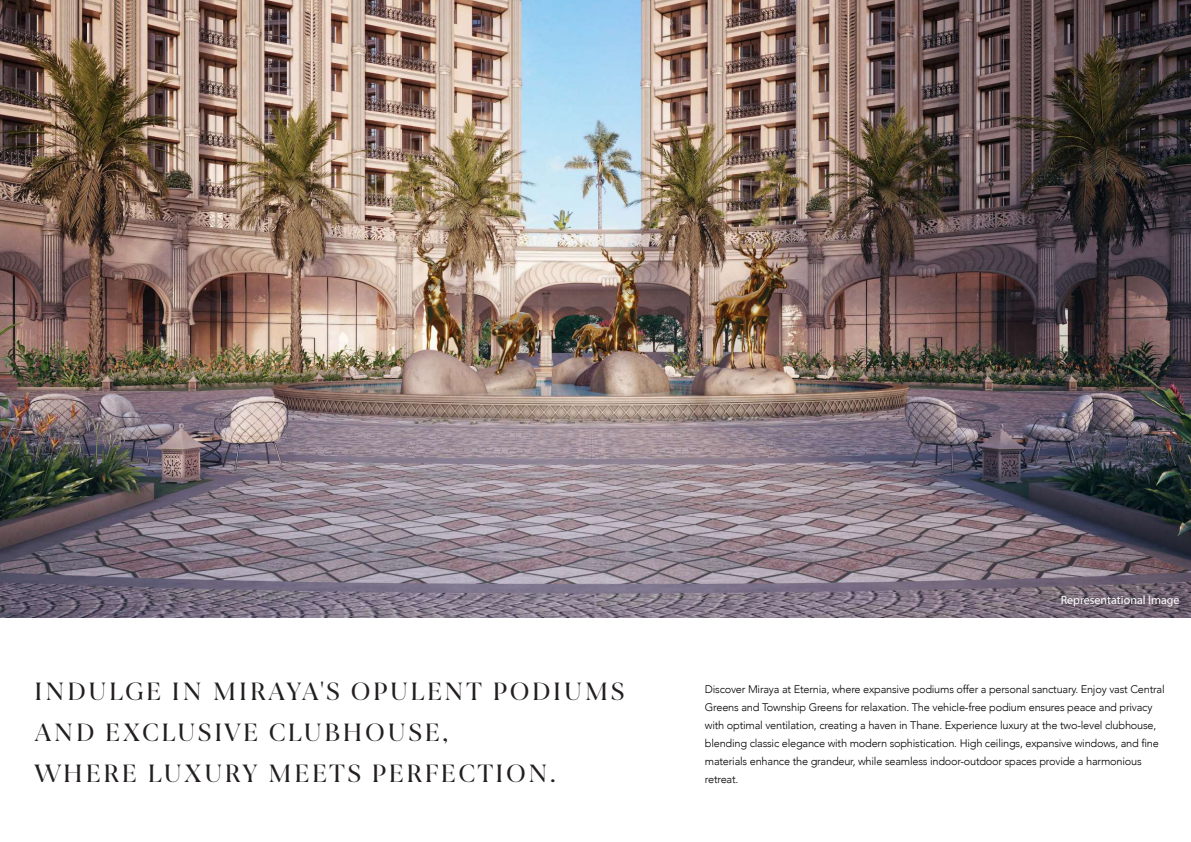
<style>
.page{position:relative;width:1191px;height:842px;background:#fff}
.page>*{position:absolute;margin:0;border:0;box-sizing:border-box;transform-origin:0 0}
.t1{font:24px/41px "Joane";letter-spacing:.11em;color:#231f20}
.t2{font:12px "Myriad Pro";color:#fff}
.t3{font:300 11px/18px "Avenir";letter-spacing:-.02em;color:#000}
</style>
<div class="page">
<img style="left:0;top:0;width:1191px;height:618px">
<p class="t2" style="left:1060px;top:593px;width:120px">Representational Image</p>
<h1 class="t1" style="left:34px;top:671px;width:592px">INDULGE IN MIRAYA'S OPULENT PODIUMS<br>AND EXCLUSIVE CLUBHOUSE,<br>WHERE LUXURY MEETS PERFECTION.</h1>
<p class="t3" style="left:705px;top:680px;width:461px">Discover Miraya at Eternia, where expansive podiums offer a personal sanctuary. Enjoy vast Central Greens and Township Greens for relaxation. The vehicle-free podium ensures peace and privacy with optimal ventilation, creating a haven in Thane. Experience luxury at the two-level clubhouse, blending classic elegance with modern sophistication. High ceilings, expansive windows, and fine materials enhance the grandeur, while seamless indoor-outdoor spaces provide a harmonious retreat.</p>
</div>
